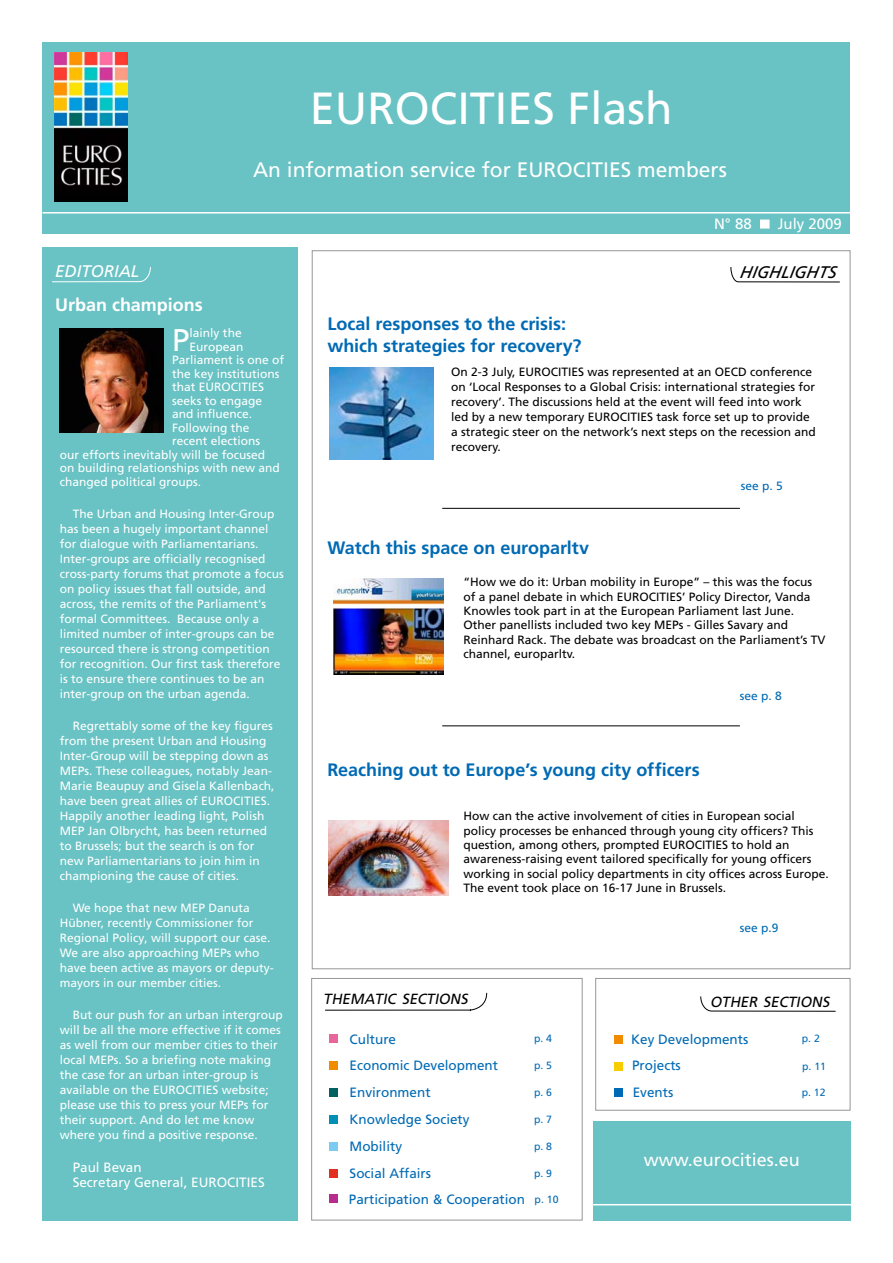
<style>
.page{position:relative;width:893px;height:1263px;background:#fff}
.page>*{position:absolute;margin:0;border:0;box-sizing:border-box;transform-origin:0 0}
.t1{font:45px "Frutiger";color:#fff}
.t2{font:31.35px "Frutiger LT Pro";color:#fff}
.t3{font:21px "Frutiger";color:#fff}
.t4{font:700 18px/21.6px "Frutiger";color:#016ab4}
.t5{font:18px "Frutiger";color:#fff}
.t6{font:700 18px "Frutiger";color:#fff}
.t7{font:italic 16.8px "Frutiger";color:#000}
.t8{font:italic 16.8px "Frutiger";color:#fff}
.t9{font:15px "Frutiger";color:#fff}
.t10{font:italic 14.7px "Frutiger";color:#000}
.t11{font:13.5px "Frutiger";color:#016ab4}
.t12{font:13.5px/14.2px "Frutiger LT Pro";color:#fff}
.t13{font:12px/15px "Frutiger LT Pro";color:#fff}
.t14{font:12px/14.4px "Frutiger";color:#000}
.t15{font:12px "Frutiger";color:#016ab4}
.t16{font:10.5px "Frutiger";color:#016ab4}
.s1{font-size:10.5px}
</style>
<div class="page">
<div style="left:311px;top:978px;width:272px;height:242px;border:1px solid #97979b"></div>
<div style="left:329px;top:1034px;width:9px;height:9px;background:#e9669c"></div>
<div style="left:329px;top:1061px;width:9px;height:9px;background:#f18c00"></div>
<div style="left:329px;top:1088px;width:9px;height:9px;background:#006361"></div>
<div style="left:329px;top:1115px;width:9px;height:9px;background:#008fb5"></div>
<div style="left:329px;top:1142px;width:9px;height:9px;background:#7ccbf0"></div>
<div style="left:329px;top:1169px;width:9px;height:9px;background:#e32f20"></div>
<div style="left:593px;top:1121px;width:257px;height:99px;background:#69c2c3"></div>
<hr style="left:587px;top:1204px;width:268px;height:1px;background:#fff">
<svg style="left:325px;top:992px;width:162px;height:19px"></svg>
<div style="left:43px;top:43px;width:807px;height:191px;background:#69c2c3"></div>
<hr style="left:43px;top:212px;width:807px;height:2px;background:#fff">
<div style="left:595px;top:978px;width:255px;height:132px;border:1px solid #97979b"></div>
<div style="left:614px;top:1088px;width:9px;height:8px;background:#016ab4"></div>
<svg style="left:700px;top:996px;width:136px;height:16px"></svg>
<div style="left:614px;top:1062px;width:9px;height:9px;background:#f7cd00"></div>
<div style="left:614px;top:1035px;width:9px;height:8px;background:#f18c00"></div>
<hr style="left:442px;top:508px;width:298px;height:1px;background:#000">
<hr style="left:442px;top:726px;width:298px;height:1px;background:#000">
<img style="left:55px;top:52px;width:73px;height:149px">
<div style="left:760px;top:220px;width:9px;height:9px;background:#fff;border:1px solid #fff"></div>
<div style="left:43px;top:247px;width:255px;height:973px;background:#69c2c3"></div>
<img style="left:60px;top:329px;width:104px;height:104px">
<svg style="left:52px;top:267px;width:99px;height:16px"></svg>
<svg style="left:730px;top:267px;width:110px;height:16px"></svg>
<img style="left:330px;top:367px;width:104px;height:92px">
<img style="left:333px;top:578px;width:110px;height:97px">
<img style="left:329px;top:821px;width:119px;height:74px">
<div style="left:329px;top:1194px;width:9px;height:9px;background:#b82c8d"></div>
<p class="t1" style="left:310px;top:82px;width:364px">EUROCITIES Flash</p>
<p class="t3" style="left:253px;top:157px;width:475px">An information service for EUROCITIES members</p>
<p class="t8" style="left:55px;top:262px;width:86px">EDITORIAL</p>
<p class="t6" style="left:55px;top:294px;width:149px">Urban champions</p>
<p class="t2" style="left:172px;top:321px;width:19px">P</p>
<p class="t13" style="left:190px;top:325px;width:54px">lainly the</p>
<p class="t13" style="left:190px;top:339px;width:56px">European</p>
<p class="t13" style="left:172px;top:352px;width:114px">Parliament is one of</p>
<p class="t13" style="left:172px;top:366px;width:109px">the key institutions</p>
<p class="t13" style="left:172px;top:379px;width:94px">that EUROCITIES</p>
<p class="t13" style="left:172px;top:393px;width:92px">seeks to engage</p>
<p class="t13" style="left:172px;top:406px;width:82px">and influence.</p>
<p class="t13" style="left:172px;top:420px;width:79px">Following the</p>
<p class="t13" style="left:172px;top:433px;width:90px">recent elections</p>
<p class="t13" style="left:60px;top:447px;width:207px">our efforts inevitably will be focused</p>
<p class="t13" style="left:60px;top:460px;width:222px">on building relationships with new and</p>
<p class="t13" style="left:60px;top:474px;width:143px">changed political groups.</p>
<p class="t13" style="left:60px;top:506px;width:226px;text-indent:13px">The Urban and Housing Inter-Group has been a hugely important channel for dialogue with Parliamentarians.<br>Inter-groups are officially recognised cross-party forums that promote a focus on policy issues that fall outside, and across, the remits of the Parliament's formal Committees. Because only a limited number of inter-groups can be resourced there is strong competition for recognition. Our first task therefore is to ensure there continues to be an inter-group on the urban agenda.</p>
<p class="t13" style="left:60px;top:718px;width:216px;text-indent:13px">Regrettably some of the key figures from the present Urban and Housing Inter-Group will be stepping down as MEPs. These colleagues, notably Jean-Marie Beaupuy and Gisela Kallenbach, have been great allies of EUROCITIES.<br>Happily another leading light, Polish MEP Jan Olbrycht, has been returned to Brussels; but the search is on for new Parliamentarians to join him in championing the cause of cities.</p>
<p class="t13" style="left:60px;top:900px;width:215px;text-indent:13px">We hope that new MEP Danuta Hübner, recently Commissioner for Regional Policy, will support our case.<br>We are also approaching MEPs who have been active as mayors or deputy&shy;mayors in our member cities.</p>
<p class="t13" style="left:60px;top:1007px;width:224px;text-indent:13px">But our push for an urban intergroup will be all the more effective if it comes as well from our member cities to their local MEPs. So a briefing note making the case for an urban inter-group is available on the EUROCITIES website; please use this to press your MEPs for their support. And do let me know where you find a positive response.</p>
<p class="t12" style="left:73px;top:1160px;width:194px">Paul Bevan<br>Secretary General, EUROCITIES</p>
<p class="t9" style="left:714px;top:214px;width:39px">N° 88</p>
<p class="t9" style="left:778px;top:214px;width:66px">July 2009</p>
<h4 class="t7" style="left:740px;top:262px;width:101px">HIGHLIGHTS</h4>
<p class="t4" style="left:327px;top:313px;width:255px">Local responses to the crisis: which strategies for recovery?</p>
<p class="t14" style="left:451px;top:365px;width:366px;line-height:15px">On 2-3 July, EUROCITIES was represented at an OECD conference on ‘Local Responses to a Global Crisis: international strategies for recovery’. The discussions held at the event will feed into work led by a new temporary EUROCITIES task force set up to provide a strategic steer on the network’s next steps on the recession and recovery.</p>
<p class="t15" style="left:741px;top:478px;width:44px">see p. 5</p>
<h4 class="t4" style="left:327px;top:537px;width:263px">Watch this space on europarltv</h4>
<p class="t14" style="left:463px;top:575px;width:364px">“How we do it: Urban mobility in Europe” – this was the focus of a panel debate in which EUROCITIES’ Policy Director, Vanda Knowles took part in at the European Parliament last June.<br>Other panellists included two key MEPs - Gilles Savary and Reinhard Rack. The debate was broadcast on the Parliament’s TV channel, europarltv.</p>
<p class="t15" style="left:740px;top:688px;width:44px">see p. 8</p>
<h4 class="t4" style="left:327px;top:759px;width:374px">Reaching out to Europe’s young city officers</h4>
<p class="t14" style="left:463px;top:809px;width:367px">How can the active involvement of cities in European social policy processes be enhanced through young city officers? This question, among others, prompted EUROCITIES to hold an awareness-raising event tailored specifically for young officers working in social policy departments in city offices across Europe.<br>The event took place on 16-17 June in Brussels.</p>
<p class="t15" style="left:740px;top:920px;width:40px">see p.9</p>
<p class="t10" style="left:323px;top:990px;width:149px">THEMATIC SECTIONS</p>
<p class="t11" style="left:350px;top:1031px;width:48px">Culture</p>
<p class="t16" style="left:534px;top:1032px;width:20px">p. 4</p>
<p class="t11" style="left:350px;top:1058px;width:150px">Economic Development</p>
<p class="t16" style="left:534px;top:1059px;width:20px">p. 5</p>
<p class="t11" style="left:350px;top:1085px;width:83px">Environment</p>
<p class="t16" style="left:534px;top:1086px;width:20px">p. 6</p>
<p class="t11" style="left:350px;top:1112px;width:122px">Knowledge Society</p>
<p class="t16" style="left:534px;top:1113px;width:20px">p. 7</p>
<p class="t11" style="left:350px;top:1139px;width:54px">Mobility</p>
<p class="t16" style="left:534px;top:1140px;width:20px">p. 8</p>
<p class="t11" style="left:350px;top:1166px;width:83px">Social Affairs</p>
<p class="t16" style="left:534px;top:1167px;width:20px">p. 9</p>
<p class="t11" style="left:349px;top:1191px;width:211px">Participation &amp; Cooperation <span class="s1">p. 10</span></p>
<p class="t10" style="left:710px;top:993px;width:124px">OTHER SECTIONS</p>
<p class="t11" style="left:631px;top:1031px;width:119px">Key Developments</p>
<p class="t16" style="left:802px;top:1032px;width:20px">p. 2</p>
<p class="t11" style="left:632px;top:1058px;width:50px">Projects</p>
<p class="t16" style="left:802px;top:1060px;width:25px">p. 11</p>
<p class="t11" style="left:633px;top:1084px;width:42px">Events</p>
<p class="t16" style="left:802px;top:1086px;width:25px">p. 12</p>
<p class="t5" style="left:644px;top:1149px;width:158px">www.eurocities.eu</p>
</div>
